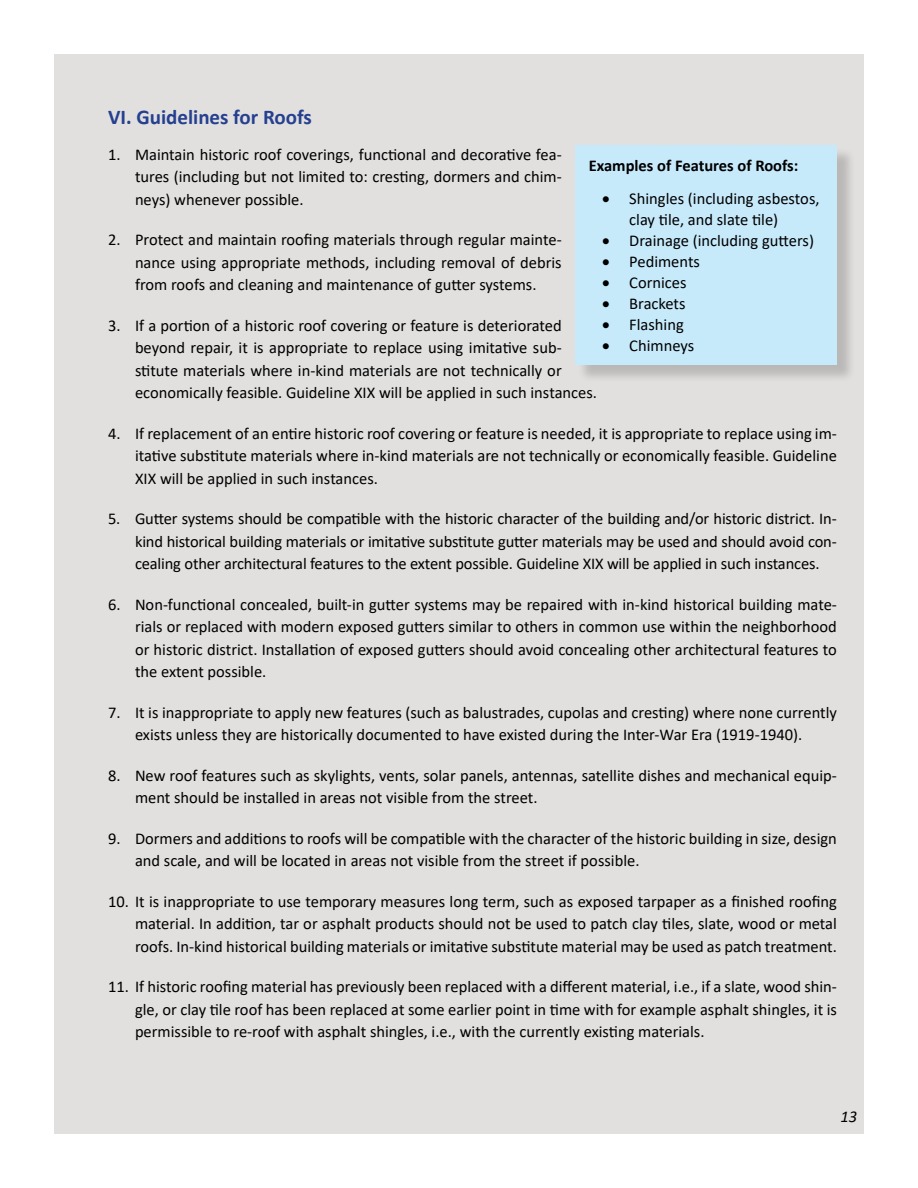
<style>
.page{position:relative;width:918px;height:1188px;background:#fff}
.page>*{position:absolute;margin:0;border:0;box-sizing:border-box;transform-origin:0 0}
.Head_1{font:700 21px "Calibri";color:#25408f}
.t1{font:16.5px/22.5px "Calibri";color:#000;text-align:justify}
.t2{font:700 16.5px "Calibri";color:#000}
.t3{font:italic 16.5px "Calibri";color:#000}
</style>
<div class="page">
<div style="left:54px;top:54px;width:810px;height:1080px;background:#e2e0df"></div>
<div style="left:578px;top:147px;width:278px;height:236px;background:#000;opacity:.18"></div>
<div style="left:575px;top:145px;width:262px;height:219px;background:#c7eafb"></div>
<p class="Head_1" style="left:108px;top:102px;width:205px">VI. Guidelines for Roofs</p>
<p class="t1" style="left:135px;top:143px;width:428px;text-indent:-27px">1. Maintain historic roof coverings, functional and decorative fea&shy;tures (including but not limited to: cresting, dormers and chim&shy;neys) whenever possible.</p>
<p class="t1" style="left:135px;top:228px;width:428px;text-indent:-27px">2. Protect and maintain roofing materials through regular mainte&shy;nance using appropriate methods, including removal of debris from roofs and cleaning and maintenance of gutter systems.</p>
<p class="t1" style="left:135px;top:314px;width:464px;text-align:left;text-indent:-27px">3. If a portion of a historic roof covering or feature is deteriorated beyond repair, it is appropriate to replace using imitative sub&shy;stitute materials where in-kind materials are not technically or economically feasible. Guideline XIX will be applied in such instances.</p>
<p class="t1" style="left:135px;top:422px;width:703px;text-indent:-27px">4. If replacement of an entire historic roof covering or feature is needed, it is appropriate to replace using im&shy;itative substitute materials where in-kind materials are not technically or economically feasible. Guideline XIX will be applied in such instances.</p>
<p class="t1" style="left:135px;top:507px;width:703px;text-indent:-27px">5. Gutter systems should be compatible with the historic character of the building and/or historic district. In&shy;kind historical building materials or imitative substitute gutter materials may be used and should avoid con&shy;cealing other architectural features to the extent possible. Guideline XIX will be applied in such instances.</p>
<p class="t1" style="left:135px;top:593px;width:703px;text-indent:-27px">6. Non-functional concealed, built‐in gutter systems may be repaired with in-kind historical building mate&shy;rials or replaced with modern exposed gutters similar to others in common use within the neighborhood or historic district. Installation of exposed gutters should avoid concealing other architectural features to the extent possible.</p>
<p class="t1" style="left:108px;top:701px;width:730px;text-align:center">7. It is inappropriate to apply new features (such as balustrades, cupolas and cresting) where none currently exists unless they are historically documented to have existed during the Inter-War Era (1919-1940).</p>
<p class="t1" style="left:135px;top:764px;width:703px;text-indent:-27px">8. New roof features such as skylights, vents, solar panels, antennas, satellite dishes and mechanical equip&shy;ment should be installed in areas not visible from the street.</p>
<p class="t1" style="left:135px;top:827px;width:703px;text-indent:-27px">9. Dormers and additions to roofs will be compatible with the character of the historic building in size, design and scale, and will be located in areas not visible from the street if possible.</p>
<p class="t1" style="left:135px;top:890px;width:703px;text-indent:-27px">10. It is inappropriate to use temporary measures long term, such as exposed tarpaper as a finished roofing material. In addition, tar or asphalt products should not be used to patch clay tiles, slate, wood or metal roofs. In-kind historical building materials or imitative substitute material may be used as patch treatment.</p>
<p class="t1" style="left:135px;top:975px;width:703px;text-indent:-27px">11. If historic roofing material has previously been replaced with a different material, i.e., if a slate, wood shin&shy;gle, or clay tile roof has been replaced at some earlier point in time with for example asphalt shingles, it is permissible to re-roof with asphalt shingles, i.e., with the currently existing materials.</p>
<p class="t2" style="left:589px;top:154px;width:211px">Examples of Features of Roofs:</p>
<p class="t1" style="left:629px;top:188px;width:192px;line-height:21px;text-indent:-27px">• Shingles (including asbestos, clay tile, and slate tile)</p>
<p class="t1" style="left:602px;top:229px;width:213px">• Drainage (including gutters)</p>
<p class="t1" style="left:602px;top:250px;width:99px">• Pediments</p>
<p class="t1" style="left:602px;top:271px;width:86px">• Cornices</p>
<p class="t1" style="left:602px;top:292px;width:85px">• Brackets</p>
<p class="t1" style="left:602px;top:313px;width:83px">• Flashing</p>
<p class="t1" style="left:602px;top:334px;width:93px">• Chimneys</p>
<p class="t3" style="left:840px;top:1105px;width:18px">13</p>
</div>
